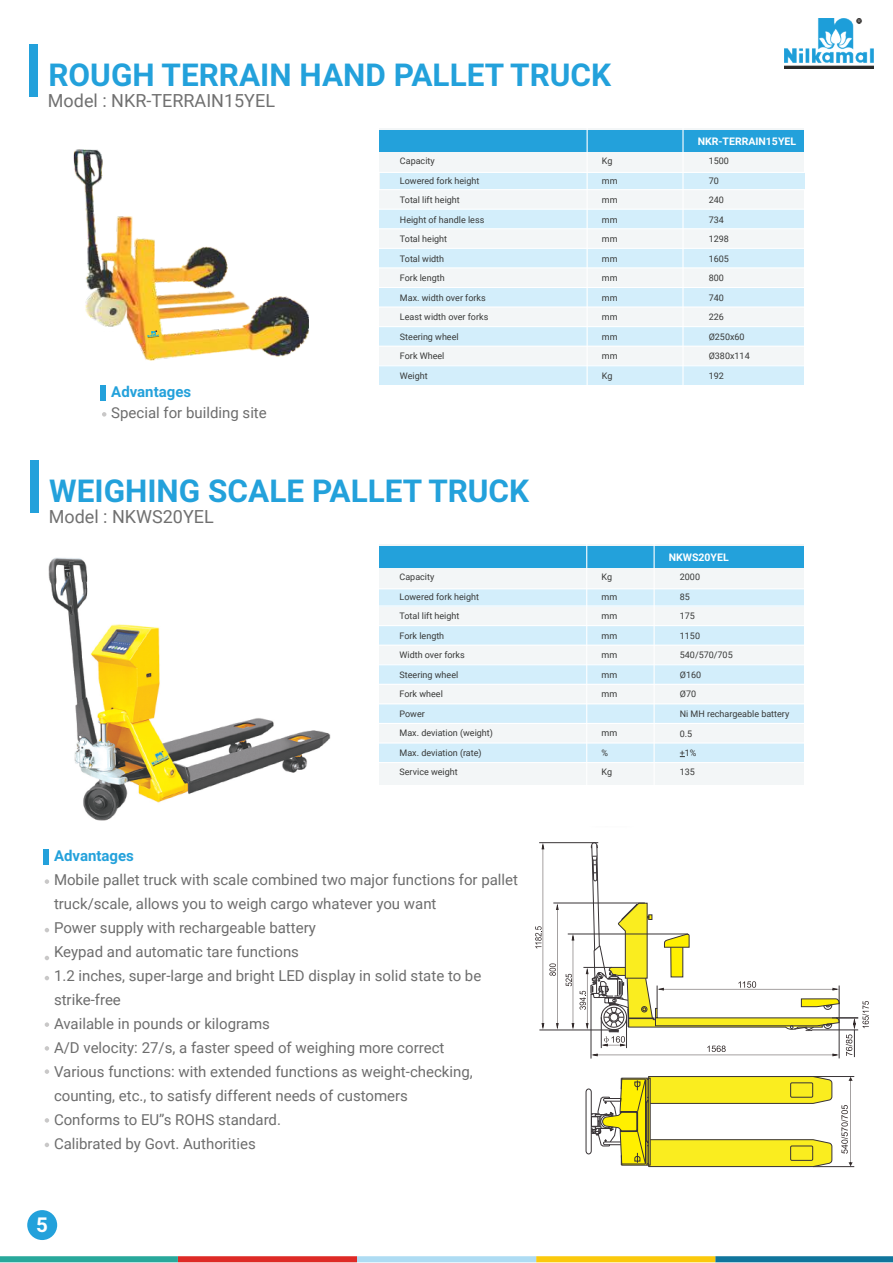
<style>
.page{position:relative;width:893px;height:1263px;background:#fff}
.page>*{position:absolute;margin:0;border:0;box-sizing:border-box;transform-origin:0 0}
.t1{font:700 31.5px "Roboto";color:#23a1db}
.t2{font:700 20.55px "Roboto";color:#fff}
.t3{font:18px "Roboto";color:#707070}
.t4{font:15px/24px "Roboto";color:#6d6d6d}
.t5{font:700 15px "Roboto";color:#23a1db}
.t6{font:700 10.5px "Roboto";color:#fff}
.t7{font:9px/19.5px "Roboto";color:#383938}
</style>
<div class="page">
<div style="left:715px;top:1256px;width:178px;height:6px;background:#10759c"></div>
<div style="left:536px;top:1256px;width:179px;height:6px;background:#fbc90c"></div>
<div style="left:357px;top:1256px;width:179px;height:6px;background:#aedcf3"></div>
<div style="left:178px;top:1256px;width:179px;height:6px;background:#de2a26"></div>
<div style="left:0;top:1256px;width:178px;height:6px;background:#29a89b"></div>
<div style="left:29px;top:45px;width:8px;height:52px;background:#23a1db"></div>
<img style="left:785px;top:19px;width:88px;height:50px">
<div style="left:30px;top:460px;width:8px;height:53px;background:#23a1db"></div>
<div style="left:379px;top:128px;width:425px;height:256px;background:#f3f6f7"></div>
<div style="left:380px;top:173px;width:425px;height:17px;background:#d3eefb"></div>
<div style="left:379px;top:209px;width:425px;height:20px;background:#d3eefb"></div>
<div style="left:379px;top:248px;width:425px;height:20px;background:#d3eefb"></div>
<div style="left:379px;top:288px;width:425px;height:19px;background:#d3eefb"></div>
<div style="left:379px;top:327px;width:425px;height:19px;background:#d3eefb"></div>
<div style="left:379px;top:366px;width:425px;height:19px;background:#d3eefb"></div>
<div style="left:379px;top:130px;width:425px;height:22px;background:#23a1db"></div>
<hr style="left:587px;top:121px;width:1px;height:276px;background:#fff">
<hr style="left:682px;top:124px;width:2px;height:276px;background:#fff">
<hr style="left:354px;top:172px;width:469px;height:1px;background:#fff">
<hr style="left:355px;top:189px;width:468px;height:1px;background:#fff">
<hr style="left:354px;top:209px;width:469px;height:1px;background:#fff">
<hr style="left:354px;top:228px;width:468px;height:1px;background:#fff">
<hr style="left:353px;top:248px;width:468px;height:1px;background:#fff">
<hr style="left:352px;top:267px;width:468px;height:1px;background:#fff">
<hr style="left:351px;top:287px;width:469px;height:1px;background:#fff">
<hr style="left:350px;top:306px;width:469px;height:2px;background:#fff">
<hr style="left:350px;top:326px;width:468px;height:1px;background:#fff">
<hr style="left:349px;top:346px;width:468px;height:1px;background:#fff">
<hr style="left:348px;top:365px;width:468px;height:1px;background:#fff">
<div style="left:43px;top:849px;width:6px;height:16px;background:#23a1db"></div>
<svg style="left:45px;top:879px;width:4px;height:5px"></svg>
<svg style="left:45px;top:928px;width:4px;height:4px"></svg>
<svg style="left:45px;top:956px;width:4px;height:4px"></svg>
<svg style="left:45px;top:976px;width:4px;height:4px"></svg>
<svg style="left:45px;top:1022px;width:4px;height:5px"></svg>
<svg style="left:45px;top:1046px;width:4px;height:5px"></svg>
<svg style="left:45px;top:1069px;width:4px;height:5px"></svg>
<svg style="left:45px;top:1118px;width:4px;height:5px"></svg>
<svg style="left:45px;top:1143px;width:4px;height:4px"></svg>
<div style="left:101px;top:385px;width:5px;height:15px;background:#23a1db"></div>
<svg style="left:102px;top:412px;width:4px;height:5px"></svg>
<img style="left:74px;top:149px;width:235px;height:212px">
<svg style="left:147px;top:331px;width:12px;height:7px"></svg>
<div style="left:379px;top:545px;width:425px;height:240px;background:#f3f6f7"></div>
<div style="left:379px;top:589px;width:425px;height:17px;background:#d3eefb"></div>
<div style="left:379px;top:626px;width:425px;height:19px;background:#d3eefb"></div>
<div style="left:379px;top:665px;width:425px;height:19px;background:#d3eefb"></div>
<div style="left:379px;top:704px;width:425px;height:19px;background:#d3eefb"></div>
<div style="left:379px;top:743px;width:425px;height:19px;background:#d3eefb"></div>
<div style="left:379px;top:546px;width:425px;height:22px;background:#23a1db"></div>
<hr style="left:586px;top:537px;width:1px;height:276px;background:#fff">
<hr style="left:654px;top:540px;width:1px;height:276px;background:#fff">
<hr style="left:354px;top:588px;width:468px;height:1px;background:#fff">
<hr style="left:355px;top:605px;width:468px;height:2px;background:#fff">
<hr style="left:354px;top:625px;width:468px;height:1px;background:#fff">
<hr style="left:353px;top:645px;width:469px;height:1px;background:#fff">
<hr style="left:352px;top:664px;width:469px;height:1px;background:#fff">
<hr style="left:352px;top:684px;width:468px;height:1px;background:#fff">
<hr style="left:351px;top:703px;width:468px;height:1px;background:#fff">
<hr style="left:350px;top:723px;width:468px;height:1px;background:#fff">
<hr style="left:349px;top:742px;width:469px;height:1px;background:#fff">
<hr style="left:348px;top:762px;width:469px;height:1px;background:#fff">
<svg style="left:586px;top:1076px;width:246px;height:91px"></svg>
<div style="left:790px;top:1082px;width:23px;height:15px;border:1px solid #383336"></div>
<hr style="left:813px;top:1166px;width:41px;height:1px;background:#383336">
<hr style="left:813px;top:1076px;width:41px;height:1px;background:#383336">
<svg style="left:841px;top:1077px;width:12px;height:89px"></svg>
<svg style="left:535px;top:843px;width:24px;height:187px"></svg>
<hr style="left:839px;top:985px;width:1px;height:73px;background:#383336">
<hr style="left:539px;top:1030px;width:80px;height:1px;background:#383336">
<hr style="left:591px;top:994px;width:1px;height:64px;background:#383336">
<hr style="left:553px;top:903px;width:92px;height:1px;background:#383336">
<hr style="left:539px;top:842px;width:59px;height:1px;background:#383336">
<svg style="left:565px;top:842px;width:304px;height:215px"></svg>
<div style="left:27px;top:1210px;width:30px;height:30px;background:#23a1db;border-radius:50%"></div>
<img style="left:48px;top:558px;width:283px;height:263px">
<h1 class="t1" style="left:48px;top:53px;width:564px">ROUGH TERRAIN HAND PALLET TRUCK</h1>
<p class="t3" style="left:48px;top:88px;width:229px">Model : NKR-TERRAIN15YEL</p>
<p class="t6" style="left:698px;top:134px;width:100px">NKR-TERRAIN15YEL</p>
<p class="t5" style="left:111px;top:381px;width:81px">Advantages</p>
<p class="t4" style="left:111px;top:400px;width:157px">Special for building site</p>
<p class="t7" style="left:400px;top:151px;width:90px">Capacity<br>Lowered fork height<br>Total lift height<br>Height of handle less<br>Total height<br>Total width<br>Fork length<br>Max. width over forks<br>Least width over forks<br>Steering wheel<br>Fork Wheel<br>Weight</p>
<p class="t7" style="left:602px;top:151px;width:17px">Kg mm mm mm mm mm mm mm mm mm mm<br>Kg</p>
<p class="t7" style="left:709px;top:151px;width:43px">1500<br>70<br>240<br>734<br>1298<br>1605<br>800<br>740<br>226<br>Ø250x60<br>Ø380x114<br>192</p>
<h1 class="t1" style="left:49px;top:469px;width:482px">WEIGHING SCALE PALLET TRUCK</h1>
<p class="t3" style="left:49px;top:504px;width:167px">Model : NKWS20YEL</p>
<p class="t7" style="left:400px;top:567px;width:95px">Capacity<br>Lowered fork height<br>Total lift height<br>Fork length<br>Width over forks<br>Steering wheel<br>Fork wheel<br>Power<br>Max. deviation (weight)<br>Max. deviation (rate)<br>Service weight</p>
<p class="t7" style="left:601px;top:567px;width:17px">Kg mm mm mm mm mm mm</p>
<p class="t7" style="left:601px;top:723px;width:17px">mm %<br>Kg</p>
<p class="t5" style="left:54px;top:845px;width:81px">Advantages</p>
<p class="t4" style="left:54px;top:867px;width:466px">Mobile pallet truck with scale combined two major functions for pallet truck/scale, allows you to weigh cargo whatever you want<br>Power supply with rechargeable battery<br>Keypad and automatic tare functions<br>1.2 inches, super-large and bright LED display in solid state to be strike-free<br>Available in pounds or kilograms<br>A/D velocity: 27/s, a faster speed of weighing more correct<br>Various functions: with extended functions as weight-checking, counting, etc., to satisfy different needs of customers<br>Conforms to EU’’s ROHS standard.<br>Calibrated by Govt. Authorities</p>
<h2 class="t2" style="left:36px;top:1210px;width:13px">5</h2>
<p class="t6" style="left:669px;top:550px;width:61px">NKWS20YEL</p>
<p class="t7" style="left:680px;top:567px;width:111px">2000<br>85<br>175<br>1150<br>540/570/705<br>Ø160<br>Ø70<br>Ni MH rechargeable battery<br>0.5<br>+1%<br>135</p>
</div>
